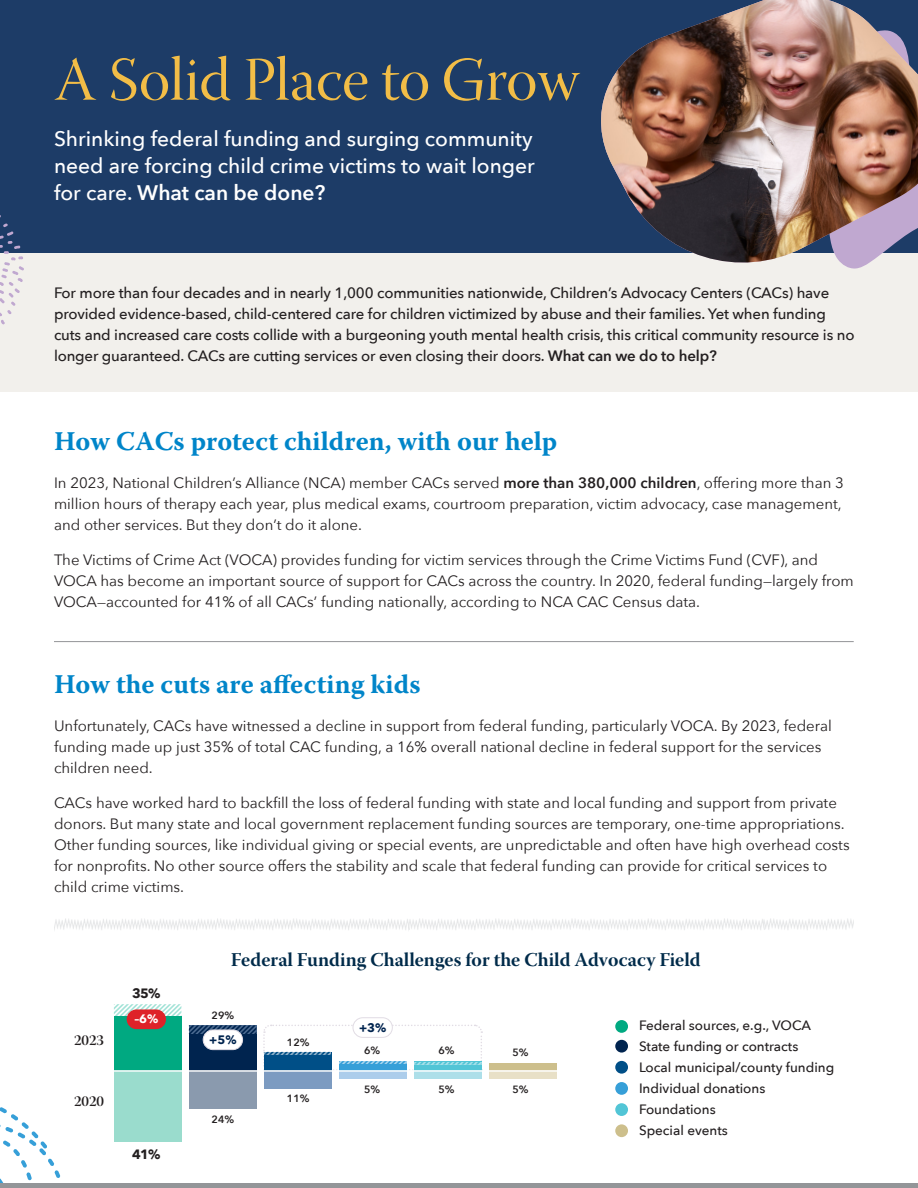
<style>
.page{position:relative;width:918px;height:1188px;background:#fff}
.page>*{position:absolute;margin:0;border:0;box-sizing:border-box;transform-origin:0 0}
.t1{font:61.5px "Warnock Pro Disp";color:#f2bd47}
.t2{font:700 27px "Warnock Pro";color:#0085c9}
.bold_heading{font:500 21px/27px "Avenir Next";color:#fff;text-align:justify}
.t3{font:19.5px "Warnock Pro Bold Subh";color:#002b4a}
.t4{font:15px/21px "Avenir Next";color:#231f20}
.t5{font:500 15px/21px "Avenir Next";letter-spacing:-.01em;color:#231f20}
.t6{font:15px "Warnock Pro Semibold Disp";color:#231f20}
.t7{font:500 13.5px "Avenir Next";color:#231f20}
.t8{font:700 13.5px "Avenir Next";color:#231f20}
.t9{font:700 12.3px "Avenir Next";color:#00244f}
.t10{font:700 12.3px "Avenir Next";color:#fff}
.t11{font:600 10.5px "Avenir Next";color:#231f20}
.s1{font-weight:600}
</style>
<div class="page">
<div style="left:0;top:0;width:918px;height:253px;background:#1d3c67"></div>
<div style="left:0;top:253px;width:918px;height:139px;background:#f2f0ec"></div>
<hr style="left:54px;top:641px;width:800px;height:1px;background:#939598">
<svg style="left:0;top:1107px;width:61px;height:76px"></svg>
<img style="left:601px;top:0;width:317px;height:269px">
<img style="left:54px;top:919px;width:354px;height:11px">
<img style="left:408px;top:919px;width:446px;height:11px">
<div style="left:0;top:1183px;width:918px;height:5px;background:#939598"></div>
<svg style="left:0;top:215px;width:24px;height:110px"></svg>
<svg style="left:114px;top:1004px;width:67px;height:12px"></svg>
<div style="left:489px;top:1071px;width:67px;height:8px;background:#e8e0c7"></div>
<div style="left:414px;top:1071px;width:67px;height:8px;background:#addfe9"></div>
<div style="left:339px;top:1071px;width:67px;height:8px;background:#accdeb"></div>
<div style="left:264px;top:1071px;width:67px;height:18px;background:#7c9bc1"></div>
<div style="left:189px;top:1071px;width:67px;height:38px;background:#8a9aae"></div>
<div style="left:114px;top:1071px;width:67px;height:71px;background:#9adccd"></div>
<div style="left:489px;top:1063px;width:67px;height:8px;background:#cdbf8c"></div>
<div style="left:189px;top:1025px;width:67px;height:46px;background:#00244f"></div>
<div style="left:114px;top:1016px;width:67px;height:55px;background:#00a981"></div>
<svg style="left:189px;top:1025px;width:67px;height:9px"></svg>
<svg style="left:263px;top:1024px;width:220px;height:46px"></svg>
<hr style="left:75px;top:1070px;width:503px;height:2px;background:#fff">
<div style="left:615px;top:1020px;width:13px;height:13px;background:#00a981;border-radius:50%"></div>
<div style="left:615px;top:1040px;width:13px;height:13px;background:#00244f;border-radius:50%"></div>
<div style="left:615px;top:1061px;width:13px;height:13px;background:#004f87;border-radius:50%"></div>
<div style="left:615px;top:1082px;width:13px;height:13px;background:#369fd8;border-radius:50%"></div>
<div style="left:615px;top:1103px;width:13px;height:13px;background:#52c5d6;border-radius:50%"></div>
<div style="left:615px;top:1124px;width:13px;height:13px;background:#cdbf8c;border-radius:50%"></div>
<div style="left:127px;top:1009px;width:39px;height:20px;background:#de2229;border-radius:10px"></div>
<div style="left:203px;top:1030px;width:40px;height:20px;background:#fff;border-radius:10px"></div>
<div style="left:203px;top:1030px;width:40px;height:20px;border:1px solid #e1dce4;border-radius:10px"></div>
<div style="left:353px;top:1018px;width:39px;height:19px;background:#fff;border-radius:10px"></div>
<div style="left:353px;top:1017px;width:40px;height:21px;border:1px solid #e1dce4;border-radius:10px"></div>
<p class="t1" style="left:54px;top:46px;width:527px">A Solid Place to Grow</p>
<p class="bold_heading" style="left:54px;top:124px;width:482px">Shrinking federal funding and surging community need are forcing child crime victims to wait longer for care. <span class="s1">What can be done?</span></p>
<p class="t5" style="left:54px;top:281px;width:802px">For more than four decades and in nearly 1,000 communities nationwide, Children’s Advocacy Centers (CACs) have provided evidence-based, child-centered care for children victimized by abuse and their families. Yet when funding cuts and increased care costs collide with a burgeoning youth mental health crisis, this critical community resource is no longer guaranteed. CACs are cutting services or even closing their doors. <span class="s1">What can we do to help?</span></p>
<p class="t2" style="left:54px;top:425px;width:505px">How CACs protect children, with our help</p>
<p class="t4" style="left:54px;top:472px;width:791px">In 2023, National Children’s Alliance (NCA) member CACs served <span class="s1">more than 380,000 children</span>, offering more than 3 million hours of therapy each year, plus medical exams, courtroom preparation, victim advocacy, case management, and other services. But they don’t do it alone.</p>
<p class="t4" style="left:54px;top:548px;width:801px">The Victims of Crime Act (VOCA) provides funding for victim services through the Crime Victims Fund (CVF), and<br>VOCA has become an important source of support for CACs across the country. In 2020, federal funding—largely from<br>VOCA—accounted for 41% of all CACs’ funding nationally, according to NCA CAC Census data.</p>
<p class="t2" style="left:54px;top:668px;width:368px">How the cuts are affecting kids</p>
<p class="t4" style="left:54px;top:715px;width:779px">Unfortunately, CACs have witnessed a decline in support from federal funding, particularly VOCA. By 2023, federal funding made up just 35% of total CAC funding, a 16% overall national decline in federal support for the services children need.</p>
<p class="t4" style="left:54px;top:792px;width:797px">CACs have worked hard to backfill the loss of federal funding with state and local funding and support from private donors. But many state and local government replacement funding sources are temporary, one-time appropriations.<br>Other funding sources, like individual giving or special events, are unpredictable and often have high overhead costs for nonprofits. No other source offers the stability and scale that federal funding can provide for critical services to child crime victims.</p>
<p class="t6" style="left:74px;top:1031px;width:31px">2023</p>
<p class="t6" style="left:74px;top:1092px;width:31px">2020</p>
<p class="t8" style="left:132px;top:981px;width:30px">35%</p>
<p class="t10" style="left:134px;top:1008px;width:25px">–6%</p>
<p class="t8" style="left:132px;top:1143px;width:30px">41%</p>
<p class="t3" style="left:231px;top:948px;width:471px">Federal Funding Challenges for the Child Advocacy Field</p>
<p class="t11" style="left:212px;top:1006px;width:24px">29%</p>
<p class="t9" style="left:209px;top:1029px;width:29px">+5%</p>
<p class="t11" style="left:212px;top:1110px;width:24px">24%</p>
<p class="t11" style="left:287px;top:1034px;width:24px">12%</p>
<p class="t11" style="left:287px;top:1089px;width:24px">11%</p>
<p class="t9" style="left:359px;top:1017px;width:29px">+3%</p>
<p class="t11" style="left:364px;top:1042px;width:18px">6%</p>
<p class="t11" style="left:438px;top:1042px;width:18px">6%</p>
<p class="t11" style="left:513px;top:1043px;width:18px">5%</p>
<p class="t11" style="left:364px;top:1080px;width:18px">5%</p>
<p class="t11" style="left:438px;top:1080px;width:18px">5%</p>
<p class="t11" style="left:513px;top:1080px;width:18px">5%</p>
<p class="t7" style="left:639px;top:1014px;width:174px">Federal sources, e.g., VOCA</p>
<p class="t7" style="left:639px;top:1035px;width:161px">State funding or contracts</p>
<p class="t7" style="left:639px;top:1056px;width:197px">Local municipal/county funding</p>
<p class="t7" style="left:639px;top:1077px;width:128px">Individual donations</p>
<p class="t7" style="left:639px;top:1098px;width:78px">Foundations</p>
<p class="t7" style="left:639px;top:1119px;width:90px">Special events</p>
</div>
